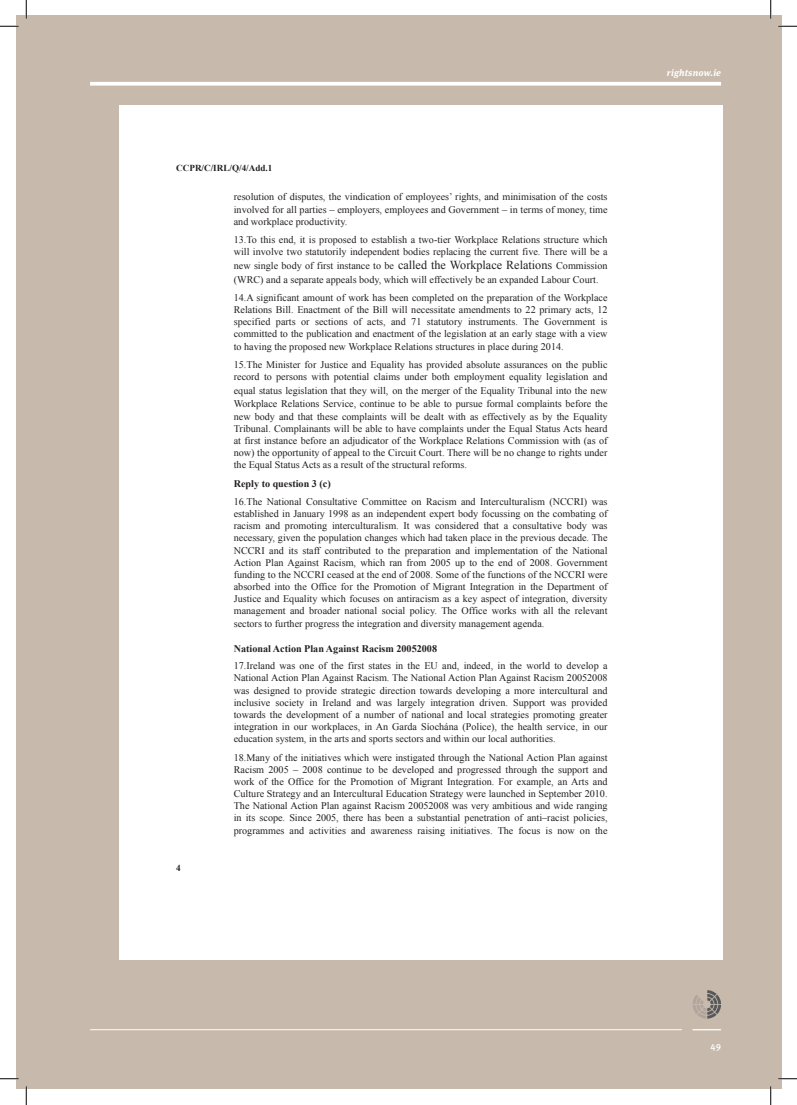
<style>
.page{position:relative;width:797px;height:1105px;background:#fff}
.page>*{position:absolute;margin:0;border:0;box-sizing:border-box;transform-origin:0 0}
.t1{font:10.12px/12.1px "Times New Roman";color:#231f20;text-align:justify}
.t2{font:700 10.12px "Times New Roman";color:#231f20}
.t3{font:italic 700 9.38px "Meta Serif Lf";letter-spacing:.015em;color:#fff}
.t4{font:500 9.38px "Meta Pro";color:#fff}
.t5{font:700 9.12px "Times New Roman";color:#231f20}
.s1{font-size:12.12px}
</style>
<div class="page">
<div style="left:16px;top:16px;width:765px;height:1073px;background:#c7b9ac"></div>
<div style="left:119px;top:105px;width:603px;height:854px;background:#fff"></div>
<svg style="left:90px;top:82px;width:631px;height:4px;background:#f9f7f6"></svg>
<svg style="left:692px;top:1029px;width:29px;height:1px"></svg>
<hr style="left:90px;top:1029px;width:592px;height:1px;background:#fff">
<svg style="left:693px;top:990px;width:28px;height:29px"></svg>
<svg style="left:0;top:25px;width:19px;height:2px"></svg>
<svg style="left:778px;top:25px;width:19px;height:2px"></svg>
<svg style="left:0;top:1078px;width:19px;height:1px"></svg>
<svg style="left:778px;top:1078px;width:19px;height:1px"></svg>
<svg style="left:25px;top:0;width:2px;height:19px"></svg>
<svg style="left:25px;top:1086px;width:2px;height:19px"></svg>
<svg style="left:770px;top:0;width:1px;height:19px"></svg>
<svg style="left:770px;top:1086px;width:1px;height:19px"></svg>
<p class="t5" style="left:176px;top:162px;width:98px">CCPR/C/IRL/Q/4/Add.1</p>
<p class="t5" style="left:176px;top:862px;width:6px">4</p>
<p class="t1" style="left:234px;top:191px;width:375px">resolution of disputes, the vindication of employees’ rights, and minimisation of the costs involved for all parties – employers, employees and Government – in terms of money, time and workplace productivity.</p>
<p class="t1" style="left:234px;top:233px;width:375px">13.To this end, it is proposed to establish a two-tier Workplace Relations structure which will involve two statutorily independent bodies replacing the current five. There will be a</p>
<p class="t1" style="left:234px;top:259px;width:375px;line-height:13.2px">new single body of first instance to be <span class="s1">called the Workplace Relations</span> Commission (WRC) and a separate appeals body, which will effectively be an expanded Labour Court.</p>
<p class="t1" style="left:234px;top:291px;width:375px">14.A significant amount of work has been completed on the preparation of the Workplace Relations Bill. Enactment of the Bill will necessitate amendments to 22 primary acts, 12 specified parts or sections of acts, and 71 statutory instruments. The Government is committed to the publication and enactment of the legislation at an early stage with a view to having the proposed new Workplace Relations structures in place during 2014.</p>
<p class="t1" style="left:234px;top:358px;width:375px">15.The Minister for Justice and Equality has provided absolute assurances on the public record to persons with potential claims under both employment equality legislation and</p>
<p class="t1" style="left:234px;top:384px;width:375px;line-height:13.2px">equal status legislation that they will, on the merger of the Equality Tribunal into the new<br>Workplace Relations Service, continue to be able to pursue formal complaints before the</p>
<p class="t1" style="left:234px;top:410px;width:375px">new body and that these complaints will be dealt with as effectively as by the Equality Tribunal. Complainants will be able to have complaints under the Equal Status Acts heard at first instance before an adjudicator of the Workplace Relations Commission with (as of now) the opportunity of appeal to the Circuit Court. There will be no change to rights under the Equal Status Acts as a result of the structural reforms.</p>
<p class="t2" style="left:234px;top:476px;width:98px">Reply to question 3 (c)</p>
<p class="t1" style="left:234px;top:495px;width:375px">16.The National Consultative Committee on Racism and Interculturalism (NCCRI) was established in January 1998 as an independent expert body focussing on the combating of racism and promoting interculturalism. It was considered that a consultative body was necessary, given the population changes which had taken place in the previous decade. The NCCRI and its staff contributed to the preparation and implementation of the National Action Plan Against Racism, which ran from 2005 up to the end of 2008. Government funding to the NCCRI ceased at the end of 2008. Some of the functions of the NCCRI were absorbed into the Office for the Promotion of Migrant Integration in the Department of Justice and Equality which focuses on antiracism as a key aspect of integration, diversity management and broader national social policy. The Office works with all the relevant sectors to further progress the integration and diversity management agenda.</p>
<p class="t2" style="left:234px;top:642px;width:205px">National Action Plan Against Racism 20052008</p>
<p class="t1" style="left:234px;top:660px;width:375px">17.Ireland was one of the first states in the EU and, indeed, in the world to develop a National Action Plan Against Racism. The National Action Plan Against Racism 20052008 was designed to provide strategic direction towards developing a more intercultural and inclusive society in Ireland and was largely integration driven. Support was provided towards the development of a number of national and local strategies promoting greater integration in our workplaces, in An Garda Síochána (Police), the health service, in our education system, in the arts and sports sectors and within our local authorities.</p>
<p class="t1" style="left:234px;top:751px;width:375px">18.Many of the initiatives which were instigated through the National Action Plan against Racism 2005 – 2008 continue to be developed and progressed through the support and work of the Office for the Promotion of Migrant Integration. For example, an Arts and Culture Strategy and an Intercultural Education Strategy were launched in September 2010.<br>The National Action Plan against Racism 20052008 was very ambitious and wide ranging in its scope. Since 2005, there has been a substantial penetration of anti–racist policies, programmes and activities and awareness raising initiatives. The focus is now on the</p>
<p class="t3" style="left:666px;top:65px;width:56px">rightsnow.ie</p>
<p class="t4" style="left:710px;top:1039px;width:12px">49</p>
</div>
